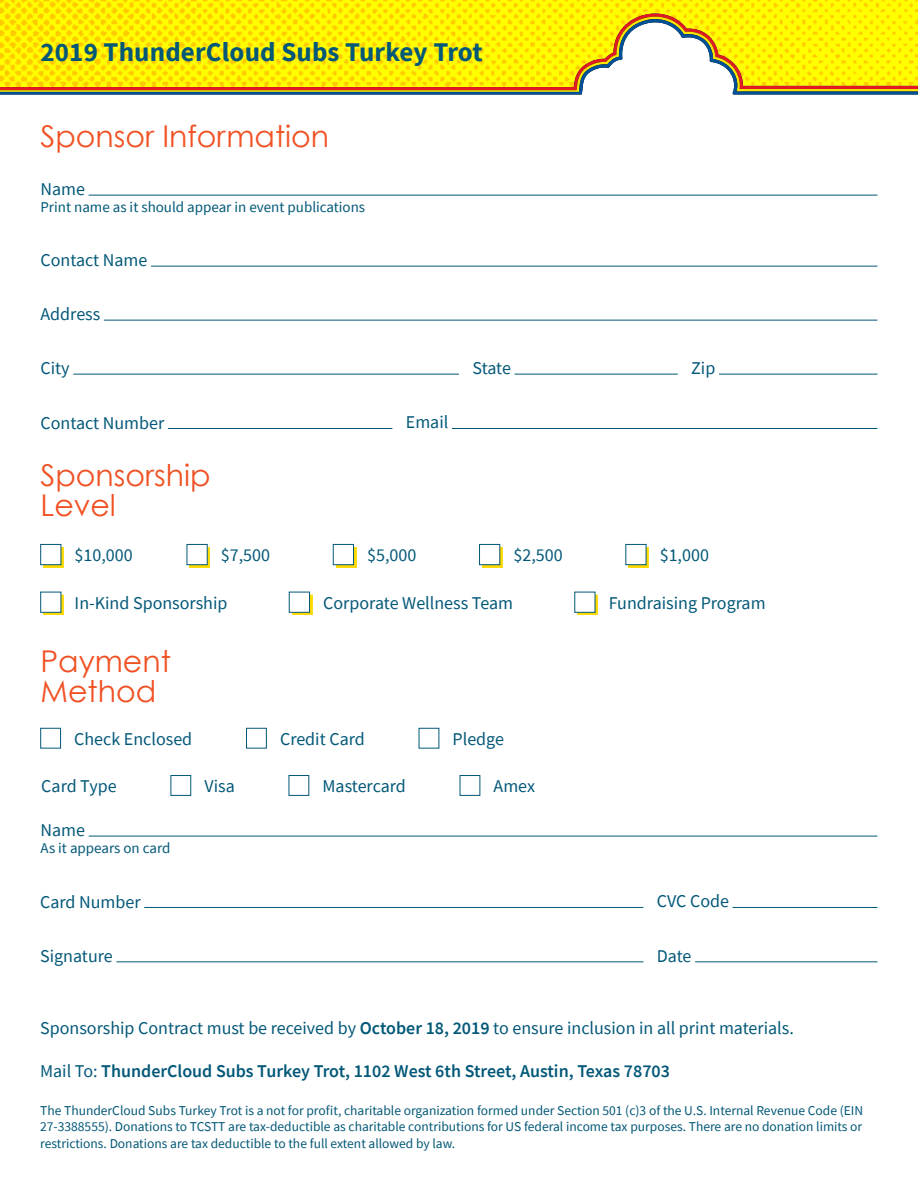
<style>
.page{position:relative;width:918px;height:1188px;background:#fff}
.page>*{position:absolute;margin:0;border:0;box-sizing:border-box;transform-origin:0 0}
.t1{font:30px/30px "Century Gothic";color:#f05123}
.t2{font:700 27px "Source Sans Pro";letter-spacing:.005em;color:#035878}
.t3{font:18px "Source Sans Pro";color:#035878}
.t4{font:600 18px "Source Sans Pro";color:#035878}
.t5{font:15px "Source Sans Pro";color:#035878}
.t6{font:13.5px/16.2px "Source Sans Pro";color:#035878;text-align:justify}
.s1{font-weight:600}
.s2{font-weight:400}
</style>
<div class="page">
<svg style="left:43px;top:547px;width:21px;height:21px"></svg>
<div style="left:40px;top:544px;width:21px;height:21px;background:#fff;border:1px solid #035878"></div>
<svg style="left:189px;top:547px;width:21px;height:21px"></svg>
<div style="left:187px;top:544px;width:20px;height:21px;background:#fff;border:1px solid #035878"></div>
<svg style="left:336px;top:547px;width:20px;height:21px"></svg>
<div style="left:333px;top:544px;width:21px;height:21px;background:#fff;border:1px solid #035878"></div>
<svg style="left:482px;top:547px;width:21px;height:21px"></svg>
<div style="left:479px;top:544px;width:21px;height:21px;background:#fff;border:1px solid #035878"></div>
<svg style="left:628px;top:547px;width:21px;height:21px"></svg>
<div style="left:626px;top:544px;width:20px;height:21px;background:#fff;border:1px solid #035878"></div>
<svg style="left:43px;top:595px;width:21px;height:20px"></svg>
<div style="left:40px;top:592px;width:21px;height:21px;background:#fff;border:1px solid #035878"></div>
<div style="left:292px;top:595px;width:20px;height:20px;background:#fdd900"></div>
<div style="left:289px;top:592px;width:21px;height:21px;background:#fff;border:1px solid #035878"></div>
<svg style="left:577px;top:595px;width:21px;height:20px"></svg>
<div style="left:575px;top:592px;width:20px;height:21px;background:#fff"></div>
<div style="left:40px;top:728px;width:21px;height:20px;background:#fff;border:1px solid #035878"></div>
<div style="left:246px;top:728px;width:21px;height:20px;background:#fff;border:1px solid #035878"></div>
<div style="left:419px;top:728px;width:20px;height:20px;background:#fff;border:1px solid #035878"></div>
<div style="left:171px;top:775px;width:20px;height:21px;background:#fff;border:1px solid #035878"></div>
<div style="left:289px;top:775px;width:20px;height:21px;background:#fff;border:1px solid #035878"></div>
<div style="left:460px;top:775px;width:20px;height:21px;background:#fff;border:1px solid #035878"></div>
<hr style="left:89px;top:836px;width:789px;height:1px;background:#035878">
<hr style="left:144px;top:907px;width:499px;height:1px;background:#035878">
<hr style="left:733px;top:907px;width:144px;height:1px;background:#035878">
<hr style="left:116px;top:962px;width:527px;height:1px;background:#035878">
<hr style="left:695px;top:962px;width:182px;height:1px;background:#035878">
<hr style="left:89px;top:195px;width:789px;height:1px;background:#035878">
<hr style="left:151px;top:266px;width:726px;height:1px;background:#035878">
<hr style="left:104px;top:320px;width:773px;height:1px;background:#035878">
<hr style="left:73px;top:374px;width:386px;height:1px;background:#035878">
<hr style="left:515px;top:374px;width:163px;height:1px;background:#035878">
<hr style="left:719px;top:374px;width:158px;height:1px;background:#035878">
<hr style="left:168px;top:428px;width:224px;height:1px;background:#035878">
<hr style="left:452px;top:428px;width:425px;height:1px;background:#035878">
<img style="left:1px;top:0;width:916px;height:13px">
<svg style="left:0;top:13px;width:918px;height:4px;background:#fdec00"></svg>
<svg style="left:0;top:17px;width:918px;height:2px;background:#fded00"></svg>
<svg style="left:0;top:19px;width:918px;height:76px;background:#f1dd22"></svg>
<h2 class="t2" style="left:40px;top:34px;width:444px">2019 ThunderCloud Subs Turkey Trot</h2>
<h1 class="t1" style="left:40px;top:121px;width:290px">Sponsor Information</h1>
<h3 class="t3" style="left:40px;top:178px;width:46px">Name</h3>
<p class="t5" style="left:40px;top:198px;width:326px">Print name as it should appear in event publications</p>
<h3 class="t3" style="left:40px;top:249px;width:108px">Contact Name</h3>
<h3 class="t3" style="left:40px;top:303px;width:61px">Address</h3>
<h3 class="t3" style="left:40px;top:357px;width:31px">City</h3>
<h3 class="t3" style="left:472px;top:357px;width:40px">State</h3>
<h3 class="t3" style="left:691px;top:357px;width:26px">Zip</h3>
<h3 class="t3" style="left:40px;top:411px;width:125px">Contact Number</h3>
<h3 class="t3" style="left:406px;top:411px;width:44px">Email</h3>
<h1 class="t1" style="left:40px;top:460px;width:172px">Sponsorship<br>Level</h1>
<h3 class="t3" style="left:75px;top:544px;width:60px">$10,000</h3>
<h3 class="t3" style="left:221px;top:544px;width:51px">$7,500</h3>
<h3 class="t3" style="left:367px;top:544px;width:51px">$5,000</h3>
<h3 class="t3" style="left:513px;top:544px;width:51px">$2,500</h3>
<h3 class="t3" style="left:660px;top:544px;width:51px">$1,000</h3>
<h3 class="t3" style="left:75px;top:592px;width:154px">In-Kind Sponsorship</h3>
<h3 class="t3" style="left:323px;top:592px;width:191px">Corporate Wellness Team</h3>
<h3 class="t3" style="left:609px;top:592px;width:158px">Fundraising Program</h3>
<h1 class="t1" style="left:40px;top:646px;width:132px">Payment<br>Method</h1>
<h3 class="t3" style="left:74px;top:728px;width:120px">Check Enclosed</h3>
<h3 class="t3" style="left:280px;top:728px;width:86px">Credit Card</h3>
<h3 class="t3" style="left:453px;top:728px;width:53px">Pledge</h3>
<h3 class="t3" style="left:41px;top:775px;width:77px">Card Type</h3>
<h3 class="t3" style="left:204px;top:775px;width:32px">Visa</h3>
<h3 class="t3" style="left:323px;top:775px;width:85px">Mastercard</h3>
<h3 class="t3" style="left:494px;top:775px;width:43px">Amex</h3>
<h3 class="t3" style="left:41px;top:819px;width:46px">Name</h3>
<p class="t5" style="left:40px;top:839px;width:131px">As it appears on card</p>
<h3 class="t3" style="left:40px;top:890px;width:102px">Card Number</h3>
<h3 class="t3" style="left:657px;top:890px;width:74px">CVC Code</h3>
<h3 class="t3" style="left:40px;top:945px;width:74px">Signature</h3>
<h3 class="t3" style="left:657px;top:944px;width:36px">Date</h3>
<h3 class="t3" style="left:40px;top:1017px;width:755px">Sponsorship Contract must be received by <span class="s1">October 18, 2019</span> to ensure inclusion in all print materials.</h3>
<h3 class="t4" style="left:40px;top:1059px;width:631px"><span class="s2">Mail To:</span> ThunderCloud Subs Turkey Trot, 1102 West 6th Street, Austin, Texas 78703</h3>
<p class="t6" style="left:40px;top:1102px;width:825px">The ThunderCloud Subs Turkey Trot is a not for profit, charitable organization formed under Section 501 (c)3 of the U.S. Internal Revenue Code (EIN 27-3388555). Donations to TCSTT are tax-deductible as charitable contributions for US federal income tax purposes. There are no donation limits or restrictions. Donations are tax deductible to the full extent allowed by law.</p>
</div>
